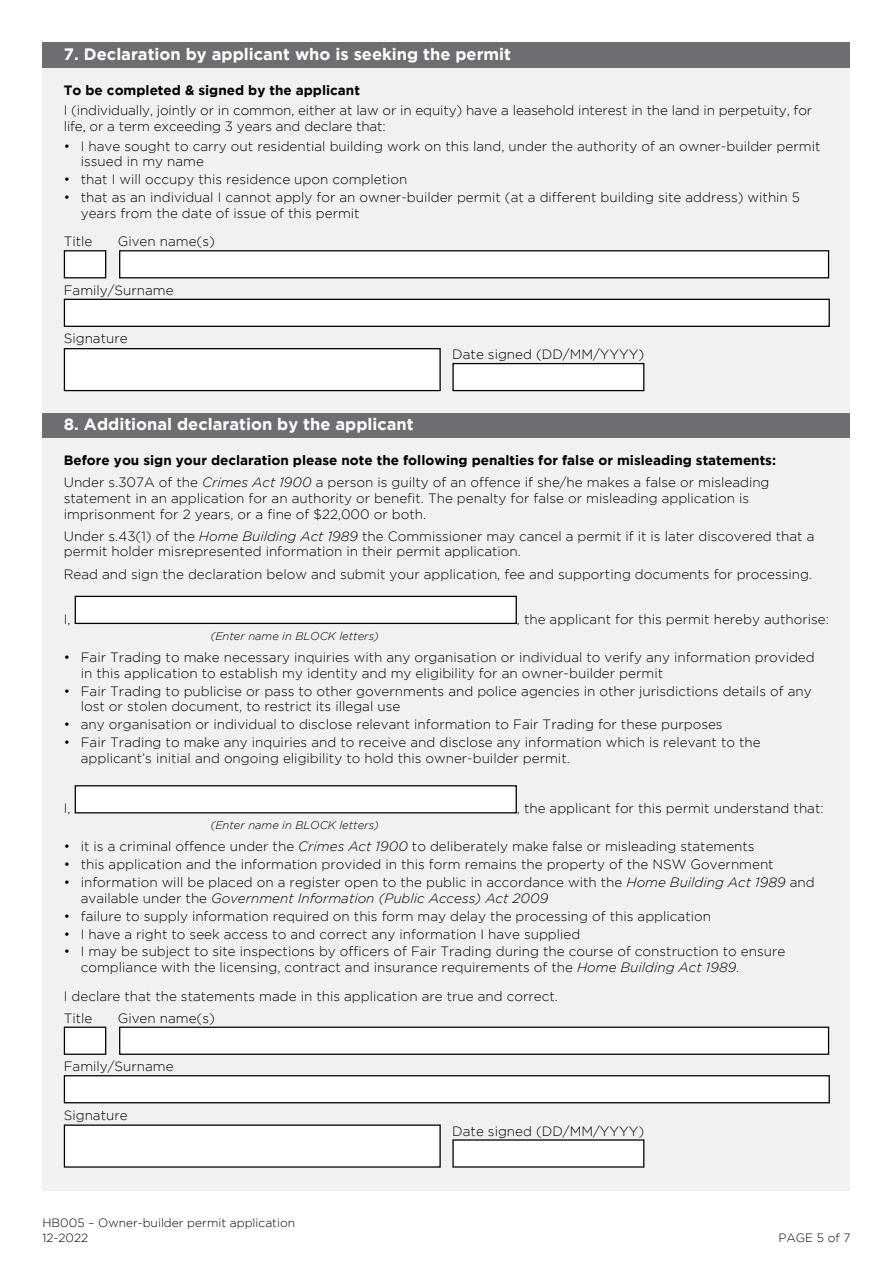
<style>
.page{position:relative;width:893px;height:1263px;background:#fff}
.page>*{position:absolute;margin:0;border:0;box-sizing:border-box;transform-origin:0 0}
.Questions_L1{font:700 16.5px "Gotham";color:#fff}
.Body{font:300 13.5px/15.8px "Gotham";color:#000}
.Body_before_bullets{font:300 13.5px/15.8px "Gotham";letter-spacing:-.01em;color:#000}
.Body-2{font:700 13.5px "Gotham";color:#000}
.Heading_3{font:700 13.5px "Gotham";color:#000}
.t1{font:300 12px/14.4px "Gotham";color:#000}
.t2{font:italic 300 11.25px "Gotham";color:#000}
.s1{font-style:italic}
</style>
<div class="page">
<div style="left:43px;top:412px;width:807px;height:26px;background:#6d6e71"></div>
<div style="left:43px;top:438px;width:807px;height:753px;background:#f1f1f2"></div>
<div style="left:43px;top:43px;width:807px;height:25px;background:#6d6e71"></div>
<div style="left:43px;top:68px;width:807px;height:344px;background:#f1f1f2"></div>
<div style="left:64px;top:251px;width:42px;height:27px;background:#fff"></div>
<div style="left:64px;top:250px;width:42px;height:28px;border:1px solid #000"></div>
<div style="left:120px;top:251px;width:708px;height:27px;background:#fff"></div>
<div style="left:119px;top:250px;width:710px;height:28px;border:1px solid #000"></div>
<div style="left:64px;top:299px;width:765px;height:27px;background:#fff"></div>
<div style="left:64px;top:299px;width:766px;height:28px;border:1px solid #000"></div>
<div style="left:64px;top:349px;width:376px;height:42px;background:#fff"></div>
<div style="left:64px;top:348px;width:377px;height:43px;border:1px solid #000"></div>
<div style="left:453px;top:364px;width:191px;height:27px;background:#fff"></div>
<div style="left:452px;top:363px;width:192px;height:28px;border:1px solid #000"></div>
<div style="left:75px;top:596px;width:441px;height:27px;background:#fff"></div>
<div style="left:75px;top:596px;width:442px;height:28px;border:1px solid #000"></div>
<div style="left:75px;top:786px;width:441px;height:27px;background:#fff"></div>
<div style="left:75px;top:785px;width:442px;height:28px;border:1px solid #000"></div>
<div style="left:64px;top:1027px;width:42px;height:27px;background:#fff"></div>
<div style="left:64px;top:1026px;width:42px;height:29px;border:1px solid #000"></div>
<div style="left:120px;top:1027px;width:708px;height:27px;background:#fff"></div>
<div style="left:119px;top:1026px;width:710px;height:29px;border:1px solid #000"></div>
<div style="left:64px;top:1076px;width:765px;height:27px;background:#fff"></div>
<div style="left:64px;top:1075px;width:766px;height:28px;border:1px solid #000"></div>
<div style="left:64px;top:1125px;width:376px;height:42px;background:#fff"></div>
<div style="left:64px;top:1124px;width:377px;height:44px;border:1px solid #000"></div>
<div style="left:453px;top:1140px;width:191px;height:27px;background:#fff"></div>
<p class="Questions_L1" style="left:64px;top:45px;width:449px">7. Declaration by applicant who is seeking the permit</p>
<p class="Heading_3" style="left:64px;top:82px;width:298px">To be completed &amp; signed by the applicant</p>
<p class="Body_before_bullets" style="left:64px;top:102px;width:750px">I (individually, jointly or in common, either at law or in equity) have a leasehold interest in the land in perpetuity, for life, or a term exceeding 3 years and declare that:</p>
<p class="Body" style="left:81px;top:138px;width:741px;text-indent:-17px">• I have sought to carry out residential building work on this land, under the authority of an owner-builder permit issued in my name</p>
<p class="Body" style="left:64px;top:171px;width:345px">• that I will occupy this residence upon completion</p>
<p class="Body" style="left:81px;top:189px;width:721px;text-indent:-17px">• that as an individual I cannot apply for an owner-builder permit (at a different building site address) within 5 years from the date of issue of this permit</p>
<p class="Body" style="left:64px;top:234px;width:30px">Title</p>
<p class="Body" style="left:118px;top:234px;width:99px">Given name(s)</p>
<p class="Body" style="left:64px;top:282px;width:111px">Family/Surname</p>
<p class="Body" style="left:64px;top:331px;width:65px">Signature</p>
<p class="Body" style="left:452px;top:346px;width:194px">Date signed (DD/MM/YYYY)</p>
<p class="Questions_L1" style="left:64px;top:415px;width:351px">8. Additional declaration by the applicant</p>
<p class="Body-2" style="left:64px;top:452px;width:714px">Before you sign your declaration please note the following penalties for false or misleading statements:</p>
<p class="Body" style="left:64px;top:474px;width:707px">Under s.307A of the <span class="s1">Crimes Act 1900</span> a person is guilty of an offence if she/he makes a false or misleading statement in an application for an authority or benefit. The penalty for false or misleading application is imprisonment for 2 years, or a fine of $22,000 or both.</p>
<p class="Body" style="left:64px;top:528px;width:752px">Under s.43(1) of the <span class="s1">Home Building Act 1989</span> the Commissioner may cancel a permit if it is later discovered that a permit holder misrepresented information in their permit application.</p>
<p class="Body" style="left:64px;top:566px;width:750px">Read and sign the declaration below and submit your application, fee and supporting documents for processing.</p>
<p class="Body" style="left:64px;top:611px;width:8px">I,</p>
<p class="Body" style="left:517px;top:611px;width:314px">, the applicant for this permit hereby authorise:</p>
<p class="t2" style="left:210px;top:630px;width:170px">(Enter name in BLOCK letters)</p>
<p class="Body" style="left:81px;top:649px;width:735px;text-indent:-17px">• Fair Trading to make necessary inquiries with any organisation or individual to verify any information provided in this application to establish my identity and my eligibility for an owner-builder permit</p>
<p class="Body" style="left:81px;top:683px;width:732px;text-indent:-17px">• Fair Trading to publicise or pass to other governments and police agencies in other jurisdictions details of any lost or stolen document, to restrict its illegal use</p>
<p class="Body" style="left:64px;top:716px;width:660px">• any organisation or individual to disclose relevant information to Fair Trading for these purposes</p>
<p class="Body" style="left:81px;top:734px;width:681px;text-indent:-17px">• Fair Trading to make any inquiries and to receive and disclose any information which is relevant to the applicant’s initial and ongoing eligibility to hold this owner-builder permit.</p>
<p class="Body" style="left:64px;top:801px;width:8px">I,</p>
<p class="Body" style="left:517px;top:801px;width:308px">, the applicant for this permit understand that:</p>
<p class="t2" style="left:210px;top:819px;width:170px">(Enter name in BLOCK letters)</p>
<p class="Body" style="left:64px;top:838px;width:692px">• it is a criminal offence under the <span class="s1">Crimes Act 1900</span> to deliberately make false or misleading statements</p>
<p class="Body" style="left:64px;top:856px;width:711px">• this application and the information provided in this form remains the property of the NSW Government</p>
<p class="Body" style="left:81px;top:874px;width:735px;text-indent:-17px">• information will be placed on a register open to the public in accordance with the <span class="s1">Home Building Act 1989</span> and available under the <span class="s1">Government Information (Public Access) Act 2009</span></p>
<p class="Body" style="left:64px;top:908px;width:649px">• failure to supply information required on this form may delay the processing of this application</p>
<p class="Body" style="left:64px;top:926px;width:518px">• I have a right to seek access to and correct any information I have supplied</p>
<p class="Body" style="left:81px;top:944px;width:706px;text-indent:-17px">• I may be subject to site inspections by officers of Fair Trading during the course of construction to ensure compliance with the licensing, contract and insurance requirements of the <span class="s1">Home Building Act 1989</span>.</p>
<p class="Body" style="left:64px;top:985px;width:496px;line-height:22px">I declare that the statements made in this application are true and correct.<br>Title</p>
<p class="Body" style="left:118px;top:1010px;width:99px">Given name(s)</p>
<p class="Body" style="left:64px;top:1058px;width:111px">Family/Surname</p>
<p class="Body" style="left:64px;top:1107px;width:65px">Signature</p>
<p class="t1" style="left:43px;top:1216px;width:254px">HB005 – Owner-builder permit application<br>12-2022</p>
<p class="Body" style="left:452px;top:1123px;width:194px">Date signed (DD/MM/YYYY)</p>
<p class="t1" style="left:778px;top:1230px;width:74px">PAGE 5 of 7</p>
</div>
